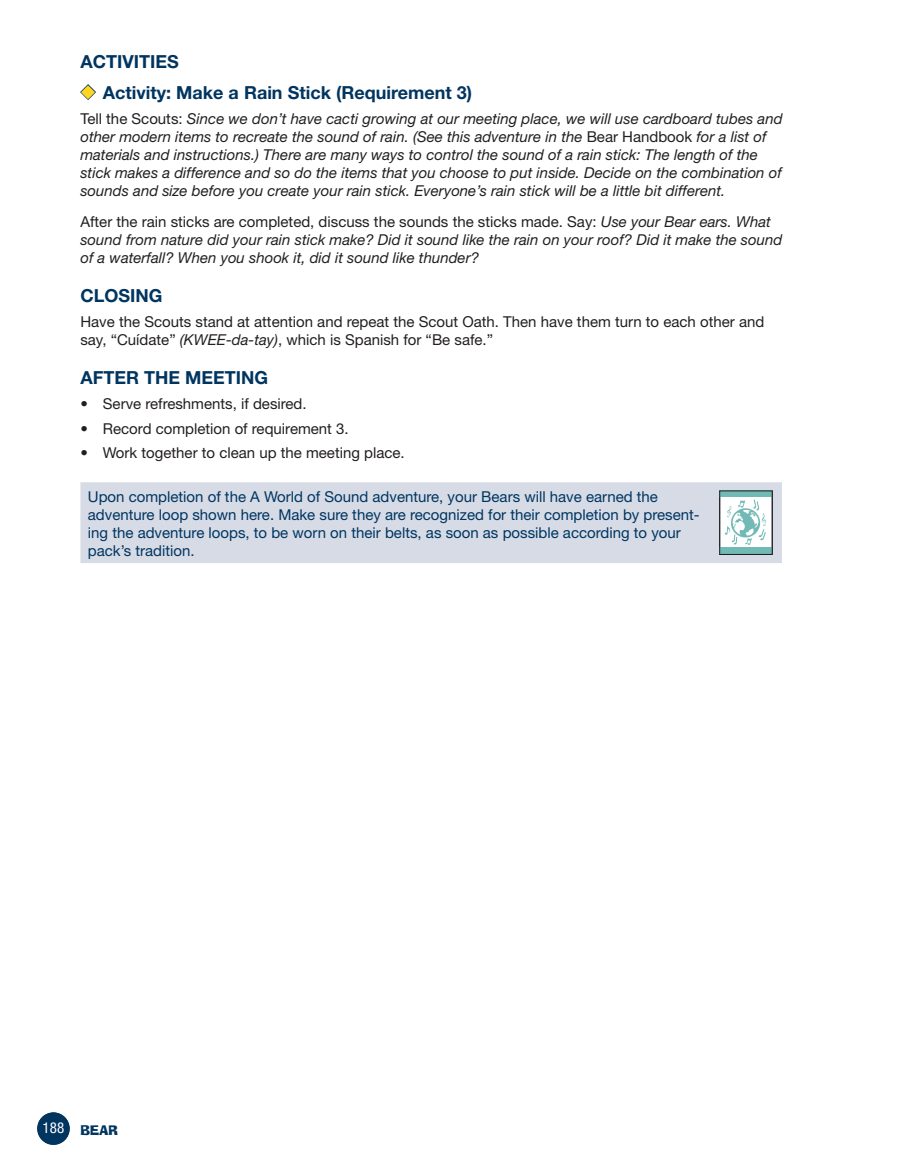
<style>
.page{position:relative;width:905px;height:1175px;background:#fff}
.page>*{position:absolute;margin:0;border:0;box-sizing:border-box;transform-origin:0 0}
.t1{font:700 18px "Helvetica Neue";color:#003560}
.t2{font:italic 15px/18px "Helvetica Neue";color:#231f20}
.t3{font:15px/18px "Helvetica Neue";color:#231f20}
.t4{font:15px/18px "Helvetica Neue";color:#003560}
.t5{font:15px "Ad Lib ICG";color:#003560}
.s1{color:#ffd521}
.s2{font-style:normal}
.s3{font-style:italic}
.s4{font-family:"Helvetica Neue";font-stretch:condensed;color:#fff}
</style>
<div class="page">
<div style="left:37px;top:1112px;width:33px;height:32px;background:#003560;border-radius:50%"></div>
<svg style="left:80px;top:84px;width:16px;height:16px"></svg>
<div style="left:80px;top:482px;width:702px;height:81px;background:#d6dbe6"></div>
<div style="left:719px;top:491px;width:53px;height:63px;background:#fff"></div>
<div style="left:719px;top:490px;width:53px;height:7px;background:#71b9b5"></div>
<div style="left:719px;top:547px;width:53px;height:7px;background:#71b9b5"></div>
<svg style="left:724px;top:500px;width:42px;height:45px"></svg>
<div style="left:719px;top:490px;width:53px;height:65px;border:1px solid #231f20"></div>
<p class="t1" style="left:80px;top:51px;width:100px">ACTIVITIES</p>
<p class="t1" style="left:80px;top:81px;width:393px"><span class="s1">◆</span> Activity: Make a Rain Stick (Requirement 3)</p>
<p class="t2" style="left:80px;top:109px;width:703px"><span class="s2">Tell the Scouts:</span> Since we don’t have cacti growing at our meeting place, we will use cardboard tubes and other modern items to recreate the sound of rain. (See this adventure in the <span class="s2">Bear Handbook</span> for a list of materials and instructions.) There are many ways to control the sound of a rain stick: The length of the stick makes a difference and so do the items that you choose to put inside. Decide on the combination of sounds and size before you create your rain stick. Everyone’s rain stick will be a little bit different.</p>
<p class="t2" style="left:80px;top:213px;width:703px"><span class="s2">After the rain sticks are completed, discuss the sounds the sticks made. Say:</span> Use your Bear ears. What sound from nature did your rain stick make? Did it sound like the rain on your roof? Did it make the sound of a waterfall? When you shook it, did it sound like thunder?</p>
<p class="t1" style="left:80px;top:285px;width:84px">CLOSING</p>
<p class="t3" style="left:80px;top:312px;width:685px">Have the Scouts stand at attention and repeat the Scout Oath. Then have them turn to each other and say, “Cuídate” <span class="s3">(KWEE-da-tay)</span>, which is Spanish for “Be safe.”</p>
<p class="t1" style="left:80px;top:366px;width:189px">AFTER THE MEETING</p>
<p class="t3" style="left:80px;top:394px;width:228px">• Serve refreshments, if desired.</p>
<p class="t3" style="left:80px;top:419px;width:270px">• Record completion of requirement 3.</p>
<p class="t3" style="left:80px;top:444px;width:326px">• Work together to clean up the meeting place.</p>
<p class="t4" style="left:88px;top:487px;width:613px">Upon completion of the A World of Sound adventure, your Bears will have earned the adventure loop shown here. Make sure they are recognized for their completion by present&shy;ing the adventure loops, to be worn on their belts, as soon as possible according to your pack’s tradition.</p>
<p class="t5" style="left:43px;top:1120px;width:77px"><span class="s4">188</span> BEAR</p>
</div>
